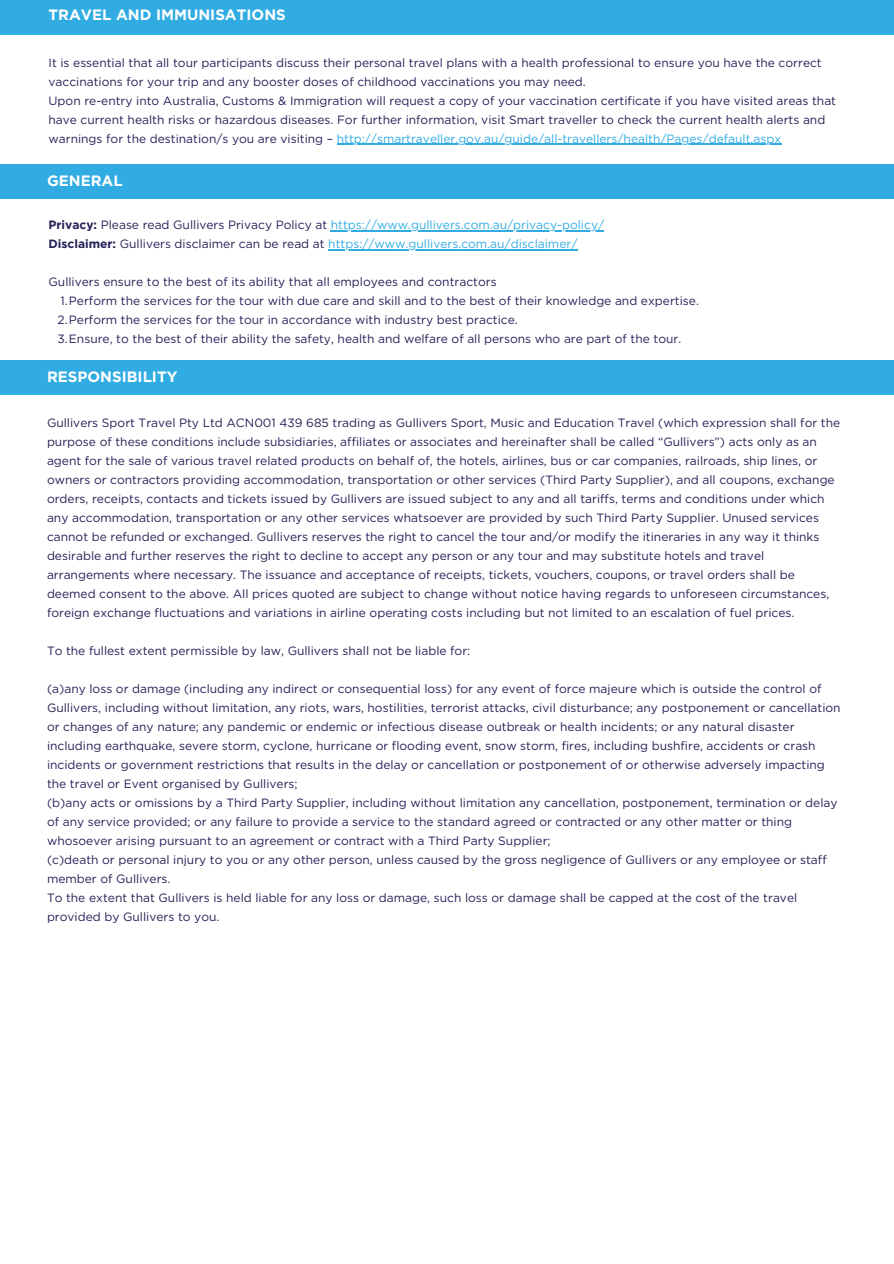
<style>
.page{position:relative;width:894px;height:1264px;background:#fff}
.page>*{position:absolute;margin:0;border:0;box-sizing:border-box;transform-origin:0 0}
.t1{font:700 15px "Gotham";color:#fff}
.t2{font:12px/19px "Gotham";color:#242157}
.t3{font:12px "Gotham";color:#31ace3}
.s1{color:#31ace3}
.s2{font-weight:700;color:#242157}
.s3{color:#242157}
</style>
<div class="page">
<div style="left:0;top:0;width:893px;height:34px;background:#31ace3"></div>
<hr style="left:336px;top:144px;width:445px;height:1px;background:#31ace3">
<div style="left:0;top:164px;width:893px;height:34px;background:#31ace3"></div>
<hr style="left:331px;top:230px;width:273px;height:1px;background:#31ace3">
<hr style="left:328px;top:249px;width:249px;height:1px;background:#31ace3">
<div style="left:0;top:360px;width:893px;height:34px;background:#31ace3"></div>
<h1 class="t1" style="left:48px;top:5px;width:239px">TRAVEL AND IMMUNISATIONS</h1>
<p class="t2" style="left:48px;top:53px;width:774px">It is essential that all tour participants discuss their personal travel plans with a health professional to ensure you have the correct vaccinations for your trip and any booster doses of childhood vaccinations you may need.</p>
<p class="t2" style="left:48px;top:91px;width:788px">Upon re-entry into Australia, Customs &amp; Immigration will request a copy of your vaccination certificate if you have visited areas that have current health risks or hazardous diseases. For further information, visit Smart traveller to check the current health alerts and warnings for the destination/s you are visiting – <span class="s1">http://smartraveller.gov.au/guide/all-travellers/health/Pages/default.aspx</span></p>
<p class="t1" style="left:47px;top:171px;width:77px">GENERAL</p>
<p class="t3" style="left:48px;top:218px;width:557px"><span class="s2">Privacy:</span> <span class="s3">Please read Gullivers Privacy Policy at</span> https://www.gullivers.com.au/privacy-policy/</p>
<p class="t3" style="left:48px;top:237px;width:530px"><span class="s2">Disclaimer:</span> <span class="s3">Gullivers disclaimer can be read at</span> https://www.gullivers.com.au/disclaimer/</p>
<p class="t2" style="left:48px;top:272px;width:449px">Gullivers ensure to the best of its ability that all employees and contractors</p>
<p class="t2" style="left:60px;top:291px;width:639px">1.Perform the services for the tour with due care and skill and to the best of their knowledge and expertise.</p>
<p class="t2" style="left:58px;top:310px;width:461px">2.Perform the services for the tour in accordance with industry best practice.</p>
<h1 class="t2" style="left:57px;top:329px;width:625px">3.Ensure, to the best of their ability the safety, health and welfare of all persons who are part of the tour.</h1>
<p class="t1" style="left:47px;top:367px;width:132px">RESPONSIBILITY</p>
<p class="t2" style="left:47px;top:413px;width:794px">Gullivers Sport Travel Pty Ltd ACN001 439 685 trading as Gullivers Sport, Music and Education Travel (which expression shall for the purpose of these conditions include subsidiaries, affiliates or associates and hereinafter shall be called “Gullivers”) acts only as an agent for the sale of various travel related products on behalf of, the hotels, airlines, bus or car companies, railroads, ship lines, or owners or contractors providing accommodation, transportation or other services (Third Party Supplier), and all coupons, exchange orders, receipts, contacts and tickets issued by Gullivers are issued subject to any and all tariffs, terms and conditions under which any accommodation, transportation or any other services whatsoever are provided by such Third Party Supplier. Unused services cannot be refunded or exchanged. Gullivers reserves the right to cancel the tour and/or modify the itineraries in any way it thinks desirable and further reserves the right to decline to accept any person or any tour and may substitute hotels and travel arrangements where necessary. The issuance and acceptance of receipts, tickets, vouchers, coupons, or travel orders shall be deemed consent to the above. All prices quoted are subject to change without notice having regards to unforeseen circumstances, foreign exchange fluctuations and variations in airline operating costs including but not limited to an escalation of fuel prices.</p>
<p class="t2" style="left:47px;top:641px;width:424px">To the fullest extent permissible by law, Gullivers shall not be liable for:</p>
<p class="t2" style="left:47px;top:679px;width:795px">(a)any loss or damage (including any indirect or consequential loss) for any event of force majeure which is outside the control of Gullivers, including without limitation, any riots, wars, hostilities, terrorist attacks, civil disturbance; any postponement or cancellation or changes of any nature; any pandemic or endemic or infectious disease outbreak or health incidents; or any natural disaster including earthquake, severe storm, cyclone, hurricane or flooding event, snow storm, fires, including bushfire, accidents or crash incidents or government restrictions that results in the delay or cancellation or postponement of or otherwise adversely impacting the travel or Event organised by Gullivers;</p>
<p class="t2" style="left:47px;top:793px;width:791px">(b)any acts or omissions by a Third Party Supplier, including without limitation any cancellation, postponement, termination or delay of any service provided; or any failure to provide a service to the standard agreed or contracted or any other matter or thing whosoever arising pursuant to an agreement or contract with a Third Party Supplier;</p>
<p class="t2" style="left:47px;top:850px;width:781px">(c)death or personal injury to you or any other person, unless caused by the gross negligence of Gullivers or any employee or staff member of Gullivers.</p>
<p class="t2" style="left:47px;top:888px;width:751px">To the extent that Gullivers is held liable for any loss or damage, such loss or damage shall be capped at the cost of the travel provided by Gullivers to you.</p>
</div>
